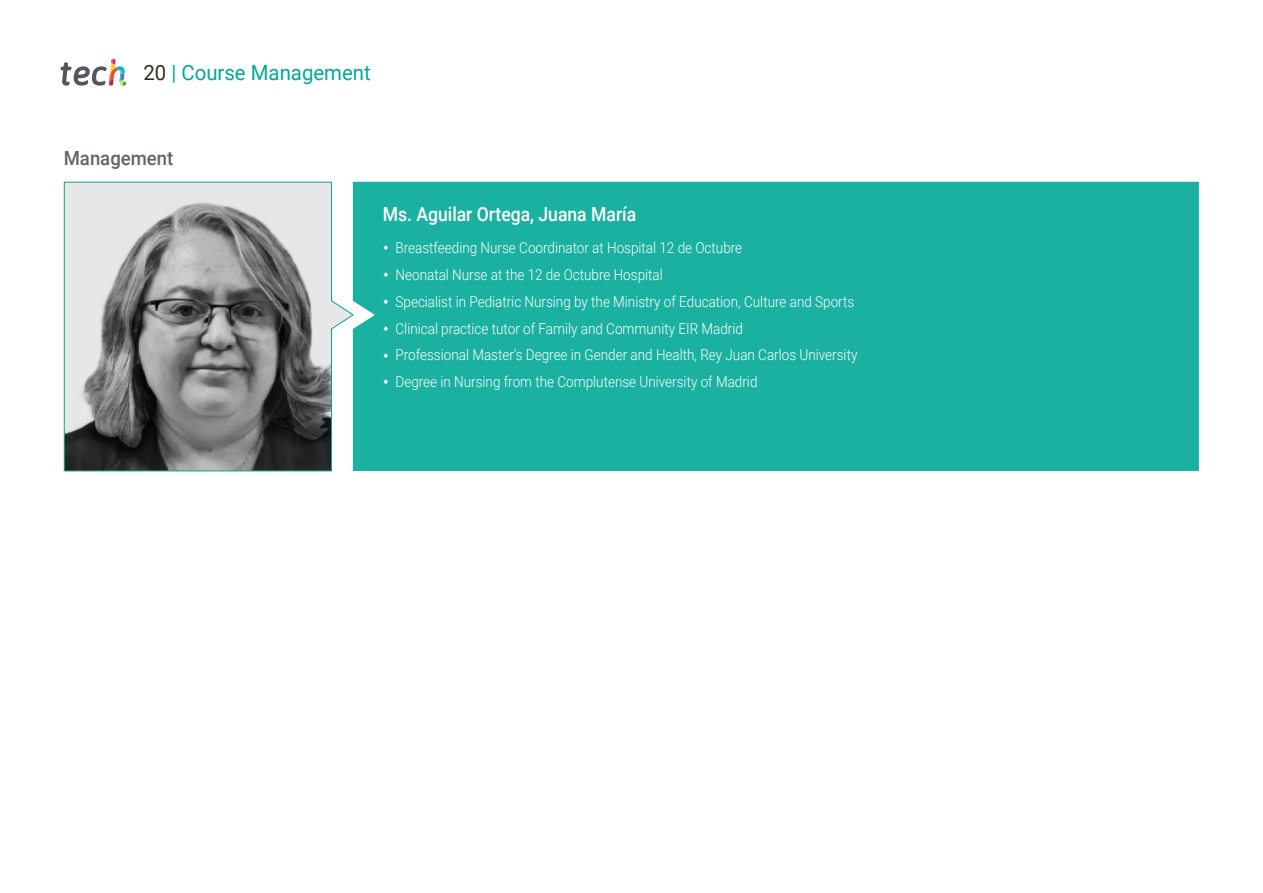
<style>
.page{position:relative;width:1263px;height:893px;background:#fff}
.page>*{position:absolute;margin:0;border:0;box-sizing:border-box;transform-origin:0 0}
.t1{font:21px "Roboto";color:#00a996}
.t2{font:500 19.5px "Roboto";color:#fff;scale:.9 1}
.t3{font:500 19.5px "Roboto";color:#61646a;scale:.95 1}
.t4{font:300 15px/26.7px "Roboto";color:#fff;scale:.9 1}
.s1{color:#312e20}
</style>
<div class="page">
<svg style="left:61px;top:59px;width:65px;height:27px"></svg>
<div style="left:354px;top:182px;width:845px;height:289px;background:#1ab1a0"></div>
<svg style="left:64px;top:182px;width:290px;height:289px;background:#939897"></svg>
<svg style="left:384px;top:246px;width:4px;height:5px"></svg>
<svg style="left:384px;top:272px;width:4px;height:5px"></svg>
<svg style="left:384px;top:299px;width:4px;height:5px"></svg>
<svg style="left:384px;top:326px;width:4px;height:5px"></svg>
<svg style="left:384px;top:353px;width:4px;height:5px"></svg>
<svg style="left:384px;top:379px;width:4px;height:5px"></svg>
<h1 class="t1" style="left:144px;top:57px;width:229px"><span class="s1">20</span> | Course Management</h1>
<h2 class="t3" style="left:64px;top:144px;width:117px">Management</h2>
<h2 class="t2" style="left:383px;top:201px;width:283px">Ms. Aguilar Ortega, Juana María</h2>
<p class="t4" style="left:396px;top:234px;width:515px">Breastfeeding Nurse Coordinator at Hospital 12 de Octubre<br>Neonatal Nurse at the 12 de Octubre Hospital<br>Specialist in Pediatric Nursing by the Ministry of Education, Culture and Sports Clinical practice tutor of Family and Community EIR Madrid<br>Professional Master's Degree in Gender and Health, Rey Juan Carlos University Degree in Nursing from the Complutense University of Madrid</p>
</div>
